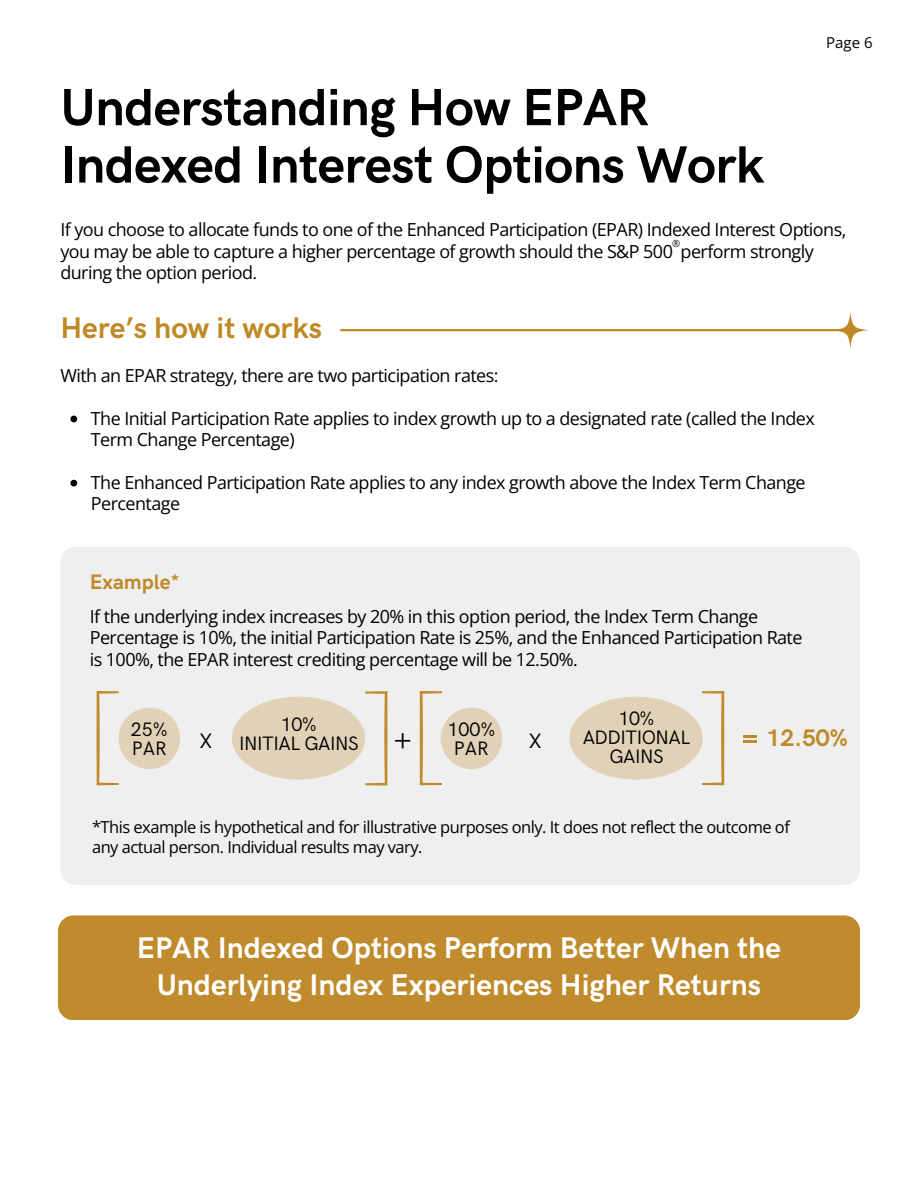
<style>
.page{position:relative;width:918px;height:1188px;background:#fff}
.page>*{position:absolute;margin:0;border:0;box-sizing:border-box;transform-origin:0 0}
.t1{font:53.1px "HK Grotesk";color:#bf8925}
.t2{font:700 52.5px/57.3px "HK Grotesk";letter-spacing:-.01em;color:#000}
.t3{font:30.3px "HK Grotesk";color:#000}
.t4{font:700 30px/37.2px "HK Grotesk";color:#fff;text-align:center}
.t5{font:700 30px "HK Grotesk";color:#bf8925}
.t6{font:700 24px "HK Grotesk";color:#bf8925}
.t7{font:700 21px "HK Grotesk";color:#bf8925}
.t8{font:21px "HK Grotesk";color:#000}
.t9{font:19.5px/19.2px "HK Grotesk";letter-spacing:-.025em;color:#000;text-align:center}
.t10{font:18px/21.3px "Open Sans";letter-spacing:-.03em;color:#000}
.t11{font:16.5px/20.2px "Open Sans";letter-spacing:-.03em;color:#000}
.t12{font:15px "Open Sans";color:#000}
.t13{font:9.75px "Open Sans";color:#000}
</style>
<div class="page">
<div style="left:58px;top:915px;width:802px;height:105px;background:#c08b2c;border-radius:16px"></div>
<svg style="left:70px;top:416px;width:7px;height:6px"></svg>
<svg style="left:70px;top:480px;width:7px;height:6px"></svg>
<div style="left:60px;top:547px;width:800px;height:338px;background:#efeff0;border-radius:16px"></div>
<div style="left:119px;top:708px;width:61px;height:61px;background:#e1d2b7;border-radius:50%"></div>
<div style="left:441px;top:708px;width:61px;height:61px;background:#e1d2b7;border-radius:50%"></div>
<svg style="left:97px;top:691px;width:22px;height:94px"></svg>
<svg style="left:232px;top:691px;width:155px;height:95px"></svg>
<svg style="left:420px;top:691px;width:22px;height:94px"></svg>
<svg style="left:569px;top:691px;width:155px;height:94px"></svg>
<svg style="left:832px;top:312px;width:36px;height:36px"></svg>
<hr style="left:340px;top:329px;width:514px;height:2px;background:#bf8925">
<h6 class="t2" style="left:60px;top:81px;width:705px">Understanding How EPAR<br>Indexed Interest Options Work</h6>
<p class="t12" style="left:826px;top:32px;width:48px">Page 6</p>
<h1 class="t10" style="left:60px;top:219px;width:787px">If you choose to allocate funds to one of the Enhanced Participation (EPAR) Indexed Interest Options, you may be able to capture a higher percentage of growth should the S&amp;P 500 perform strongly during the option period.</h1>
<p class="t13" style="left:672px;top:237px;width:10px">®</p>
<h6 class="t5" style="left:60px;top:311px;width:263px">Here’s how it works</h6>
<p class="t10" style="left:60px;top:364px;width:440px">With an EPAR strategy, there are two participation rates:</p>
<h2 class="t10" style="left:91px;top:407px;width:725px">The Initial Participation Rate applies to index growth up to a designated rate (called the Index<br>Term Change Percentage)</h2>
<p class="t10" style="left:91px;top:471px;width:716px">The Enhanced Participation Rate applies to any index growth above the Index Term Change<br>Percentage</p>
<h4 class="t7" style="left:90px;top:570px;width:92px">Example*</h4>
<p class="t10" style="left:90px;top:605px;width:714px">If the underlying index increases by 20% in this option period, the Index Term Change<br>Percentage is 10%, the initial Participation Rate is 25%, and the Enhanced Participation Rate is 100%, the EPAR interest crediting percentage will be 12.50%.</p>
<p class="t9" style="left:583px;top:709px;width:109px">10%<br>ADDITIONAL<br>GAINS</p>
<p class="t9" style="left:239px;top:716px;width:121px">10%<br>INITIAL GAINS</p>
<p class="t6" style="left:767px;top:725px;width:83px">12.50%</p>
<h5 class="t9" style="left:131px;top:720px;width:38px;text-align:left">25%<br>PAR</h5>
<h6 class="t8" style="left:199px;top:729px;width:14px">X</h6>
<p class="t3" style="left:393px;top:723px;width:20px">+</p>
<p class="t9" style="left:447px;top:721px;width:49px">100%<br>PAR</p>
<h4 class="t8" style="left:529px;top:729px;width:14px">X</h4>
<h4 class="t1" style="left:739px;top:705px;width:23px">-</h4>
<p class="t11" style="left:92px;top:816px;width:699px">*This example is hypothetical and for illustrative purposes only. It does not reflect the outcome of any actual person. Individual results may vary.</p>
<p class="t4" style="left:137px;top:930px;width:646px">EPAR Indexed Options Perform Better When the<br>Underlying Index Experiences Higher Returns</p>
</div>
